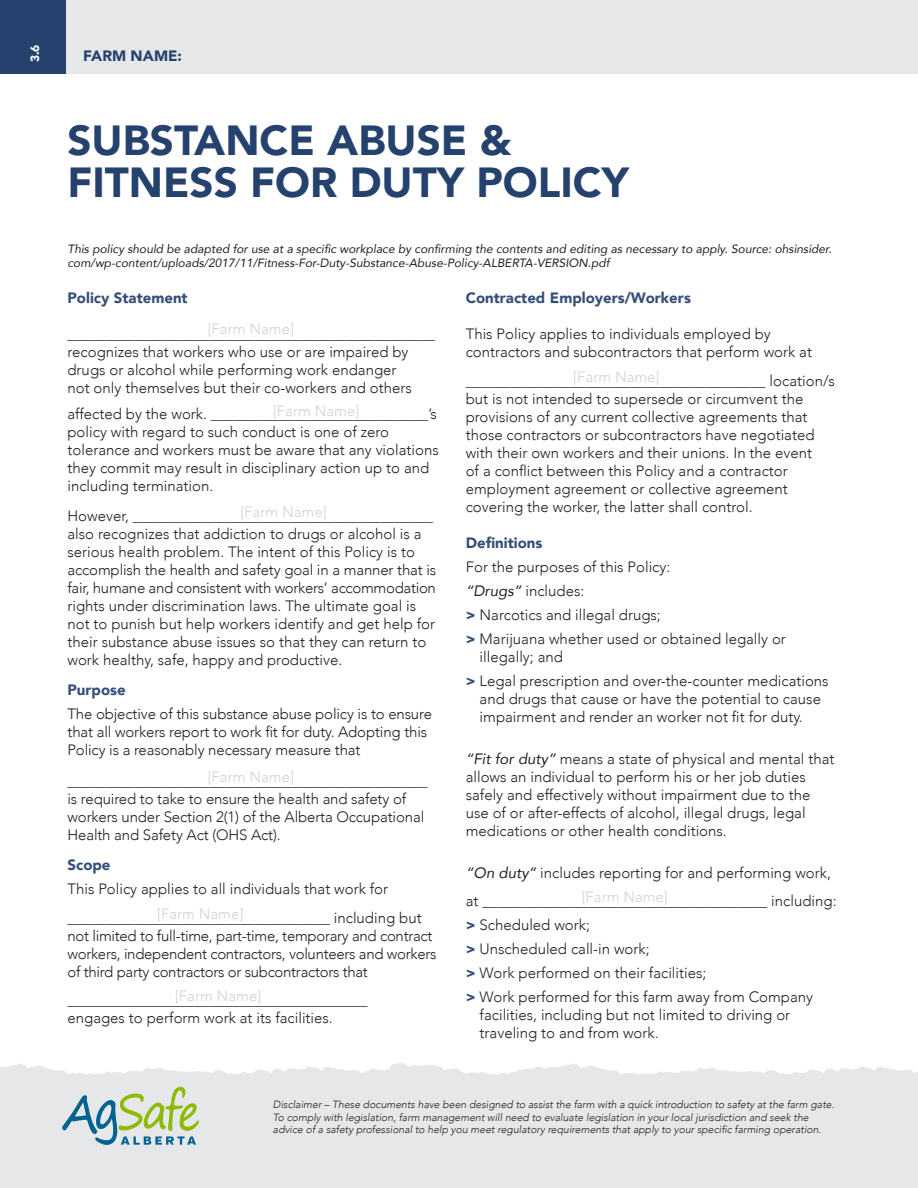
<style>
.page{position:relative;width:918px;height:1188px;background:#fff}
.page>*{position:absolute;margin:0;border:0;box-sizing:border-box;transform-origin:0 0}
.t1{font:900 42px/42px "Avenir";color:#24426d}
.t2{font:300 15px/18px "Avenir";color:#231f20}
.t3{font:300 15px/18px "Avenir";letter-spacing:-.02em;color:#231f20}
.t4{font:300 15px "Avenir";color:#d1d2d4}
.t5{font:900 15px "Avenir";color:#354e79}
.t6{font:900 15px "Avenir";color:#24426d}
.t7{font:italic 12px/14.4px "Avenir";color:#231f20}
.t8{font:900 12px "Avenir";color:#fff}
.t9{font:italic 300 10.5px/12.6px "Avenir";color:#231f20}
.s1{font-weight:400;font-style:italic}
.s2{font-weight:900;color:#354e79}
</style>
<div class="page">
<div style="left:0;top:1064px;width:390px;height:124px;background:#e6e7e9"></div>
<div style="left:325px;top:1071px;width:9px;height:7px;background:#e6e7e9;border-radius:50%"></div>
<div style="left:302px;top:1071px;width:9px;height:7px;background:#e6e7e9;border-radius:50%"></div>
<div style="left:390px;top:1063px;width:528px;height:125px;background:#e6e7e9"></div>
<svg style="left:62px;top:1087px;width:137px;height:58px;background:#bacebe"></svg>
<div style="left:0;top:0;width:918px;height:73px;background:#e6e7e9"></div>
<div style="left:0;top:0;width:66px;height:73px;background:#24426d"></div>
<p class="t8" style="left:25px;top:62px;width:19px;rotate:-90deg">3.6</p>
<p class="t6" style="left:83px;top:43px;width:100px">FARM NAME:</p>
<p class="t1" style="left:68px;top:118px;width:563px">SUBSTANCE ABUSE &amp;<br>FITNESS FOR DUTY POLICY</p>
<p class="t7" style="left:68px;top:241px;width:766px">This policy should be adapted for use at a specific workplace by confirming the contents and editing as necessary to apply. Source: ohsinsider. com/wp-content/uploads/2017/11/Fitness-For-Duty-Substance-Abuse-Policy-ALBERTA-VERSION.pdf</p>
<p class="t5" style="left:68px;top:285px;width:122px">Policy Statement</p>
<p class="t2" style="left:68px;top:325px;width:369px">_________________________________________________ recognizes that workers who use or are impaired by drugs or alcohol while performing work endanger<br>not only themselves but their co-workers and others</p>
<p class="t2" style="left:68px;top:405px;width:373px">affected by the work. _____________________________’s policy with regard to such conduct is one of zero tolerance and workers must be aware that any violations they commit may result in disciplinary action up to and including termination.</p>
<p class="t2" style="left:68px;top:507px;width:370px">However, ________________________________________ also recognizes that addiction to drugs or alcohol is a serious health problem. The intent of this Policy is to accomplish the health and safety goal in a manner that is fair, humane and consistent with workers’ accommodation rights under discrimination laws. The ultimate goal is not to punish but help workers identify and get help for their substance abuse issues so that they can return to work healthy, safe, happy and productive.</p>
<p class="t5" style="left:68px;top:677px;width:60px">Purpose</p>
<p class="t2" style="left:68px;top:705px;width:366px">The objective of this substance abuse policy is to ensure that all workers report to work fit for duty. Adopting this<br>Policy is a reasonably necessary measure that</p>
<p class="t2" style="left:68px;top:772px;width:361px">________________________________________________ is required to take to ensure the health and safety of workers under Section 2(1) of the Alberta Occupational Health and Safety Act (OHS Act).</p>
<p class="t5" style="left:68px;top:852px;width:45px">Scope</p>
<p class="t2" style="left:68px;top:875px;width:356px;line-height:28.5px">This Policy applies to all individuals that work for ___________________________________ including but</p>
<p class="t3" style="left:68px;top:927px;width:370px">not limited to full-time, part-time, temporary and contract workers, independent contractors, volunteers and workers of third party contractors or subcontractors that</p>
<p class="t2" style="left:68px;top:991px;width:301px">________________________________________ engages to perform work at its facilities.</p>
<p class="t5" style="left:466px;top:285px;width:227px">Contracted Employers/Workers</p>
<p class="t2" style="left:466px;top:325px;width:348px">This Policy applies to individuals employed by contractors and subcontractors that perform work at</p>
<p class="t2" style="left:466px;top:372px;width:371px">________________________________________ location/s but is not intended to supersede or circumvent the provisions of any current collective agreements that those contractors or subcontractors have negotiated with their own workers and their unions. In the event<br>of a conflict between this Policy and a contractor employment agreement or collective agreement covering the worker, the latter shall control.</p>
<p class="t5" style="left:466px;top:530px;width:78px">Definitions</p>
<p class="t2" style="left:466px;top:558px;width:206px">For the purposes of this Policy:</p>
<p class="t2" style="left:466px;top:582px;width:120px"><span class="s1">“Drugs”</span> includes:</p>
<p class="t2" style="left:466px;top:606px;width:197px"><span class="s2">&gt;</span> Narcotics and illegal drugs;</p>
<p class="t2" style="left:480px;top:630px;width:308px;text-indent:-14px"><span class="s2">&gt;</span> Marijuana whether used or obtained legally or illegally; and</p>
<p class="t2" style="left:480px;top:672px;width:351px;text-indent:-14px"><span class="s2">&gt;</span> Legal prescription and over-the-counter medications and drugs that cause or have the potential to cause impairment and render an worker not fit for duty.</p>
<p class="t2" style="left:466px;top:750px;width:370px"><span class="s1">“Fit for duty”</span> means a state of physical and mental that allows an individual to perform his or her job duties safely and effectively without impairment due to the use of or after-effects of alcohol, illegal drugs, legal medications or other health conditions.</p>
<p class="t2" style="left:466px;top:858px;width:372px;line-height:28.5px"><span class="s1">“On duty”</span> includes reporting for and performing work, at ______________________________________ including:</p>
<p class="t2" style="left:466px;top:916px;width:126px"><span class="s2">&gt;</span> Scheduled work;</p>
<p class="t2" style="left:466px;top:940px;width:185px"><span class="s2">&gt;</span> Unscheduled call-in work;</p>
<p class="t2" style="left:466px;top:964px;width:242px"><span class="s2">&gt;</span> Work performed on their facilities;</p>
<p class="t2" style="left:480px;top:988px;width:335px;text-indent:-14px"><span class="s2">&gt;</span> Work performed for this farm away from Company facilities, including but not limited to driving or traveling to and from work.</p>
<p class="t4" style="left:208px;top:320px;width:88px">[Farm Name]</p>
<p class="t4" style="left:573px;top:368px;width:88px">[Farm Name]</p>
<p class="t4" style="left:273px;top:401px;width:88px">[Farm Name]</p>
<p class="t4" style="left:240px;top:503px;width:88px">[Farm Name]</p>
<p class="t4" style="left:208px;top:768px;width:88px">[Farm Name]</p>
<p class="t4" style="left:582px;top:888px;width:88px">[Farm Name]</p>
<p class="t4" style="left:157px;top:905px;width:88px">[Farm Name]</p>
<p class="t4" style="left:175px;top:987px;width:88px">[Farm Name]</p>
<p class="t9" style="left:273px;top:1098px;width:563px">Disclaimer – These documents have been designed to assist the farm with a quick introduction to safety at the farm gate.<br>To comply with legislation, farm management will need to evaluate legislation in your local jurisdiction and seek the advice of a safety professional to help you meet regulatory requirements that apply to your specific farming operation.</p>
</div>
